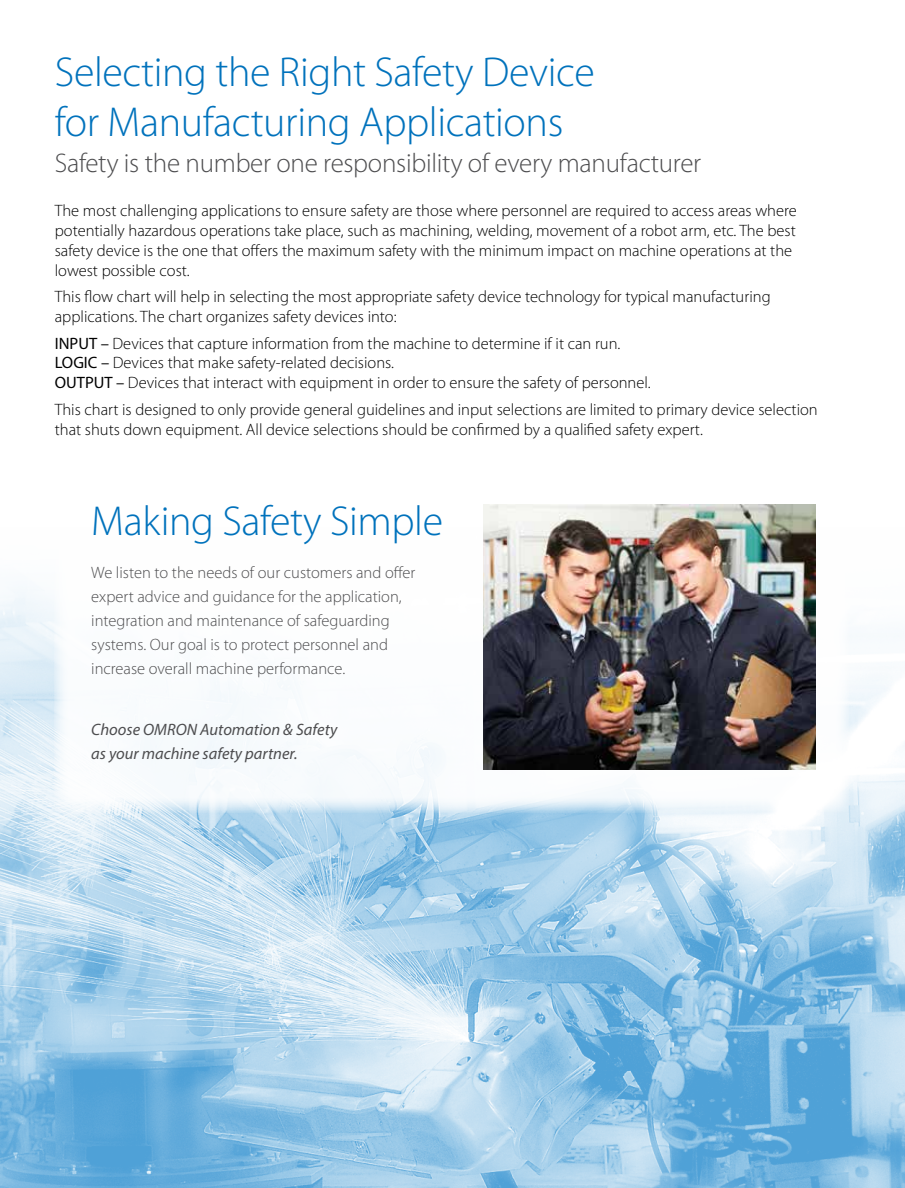
<style>
.page{position:relative;width:905px;height:1188px;background:#fff}
.page>*{position:absolute;margin:0;border:0;box-sizing:border-box;transform-origin:0 0}
.t1{font:300 42px/50.4px "Myriad Pro";letter-spacing:-.01em;color:#0072bc}
.t2{font:300 27px "Myriad Pro";letter-spacing:-.01em;color:#4d4d4f}
.t3{font:300 16.5px/19.8px "Myriad Pro";color:#000}
.t4{font:300 16.5px/24px "Myriad Pro";color:#4d4d4f}
.t5{font:italic 16.5px/24px "Myriad Pro";color:#4d4d4f}
.s1{font-weight:400}
</style>
<div class="page">
<img style="left:0;top:589px;width:904px;height:599px">
<div style="left:54px;top:469px;width:794px;height:343px;background:#fff"></div>
<img style="left:483px;top:505px;width:332px;height:264px">
<h1 class="t1" style="left:55px;top:46px;width:541px">Selecting the Right Safety Device for Manufacturing Applications</h1>
<h2 class="t2" style="left:55px;top:147px;width:648px">Safety is the number one responsibility of every manufacturer</h2>
<p class="t3" style="left:55px;top:201px;width:743px">The most challenging applications to ensure safety are those where personnel are required to access areas where potentially hazardous operations take place, such as machining, welding, movement of a robot arm, etc. The best safety device is the one that offers the maximum safety with the minimum impact on machine operations at the lowest possible cost.</p>
<p class="t3" style="left:55px;top:287px;width:717px">This flow chart will help in selecting the most appropriate safety device technology for typical manufacturing applications. The chart organizes safety devices into:</p>
<p class="t3" style="left:55px;top:333px;width:597px"><span class="s1">INPUT –</span> Devices that capture information from the machine to determine if it can run.<br><span class="s1">LOGIC –</span> Devices that make safety-related decisions.<br><span class="s1">OUTPUT –</span> Devices that interact with equipment in order to ensure the safety of personnel.</p>
<p class="t3" style="left:55px;top:399px;width:764px">This chart is designed to only provide general guidelines and input selections are limited to primary device selection that shuts down equipment. All device selections should be confirmed by a qualified safety expert.</p>
<h1 class="t1" style="left:91px;top:496px;width:353px">Making Safety Simple</h1>
<p class="t4" style="left:91px;top:560px;width:326px">We listen to the needs of our customers and offer expert advice and guidance for the application, integration and maintenance of safeguarding systems. Our goal is to protect personnel and increase overall machine performance.</p>
<p class="t5" style="left:91px;top:717px;width:247px">Choose OMRON Automation &amp; Safety as your machine safety partner.</p>
</div>
